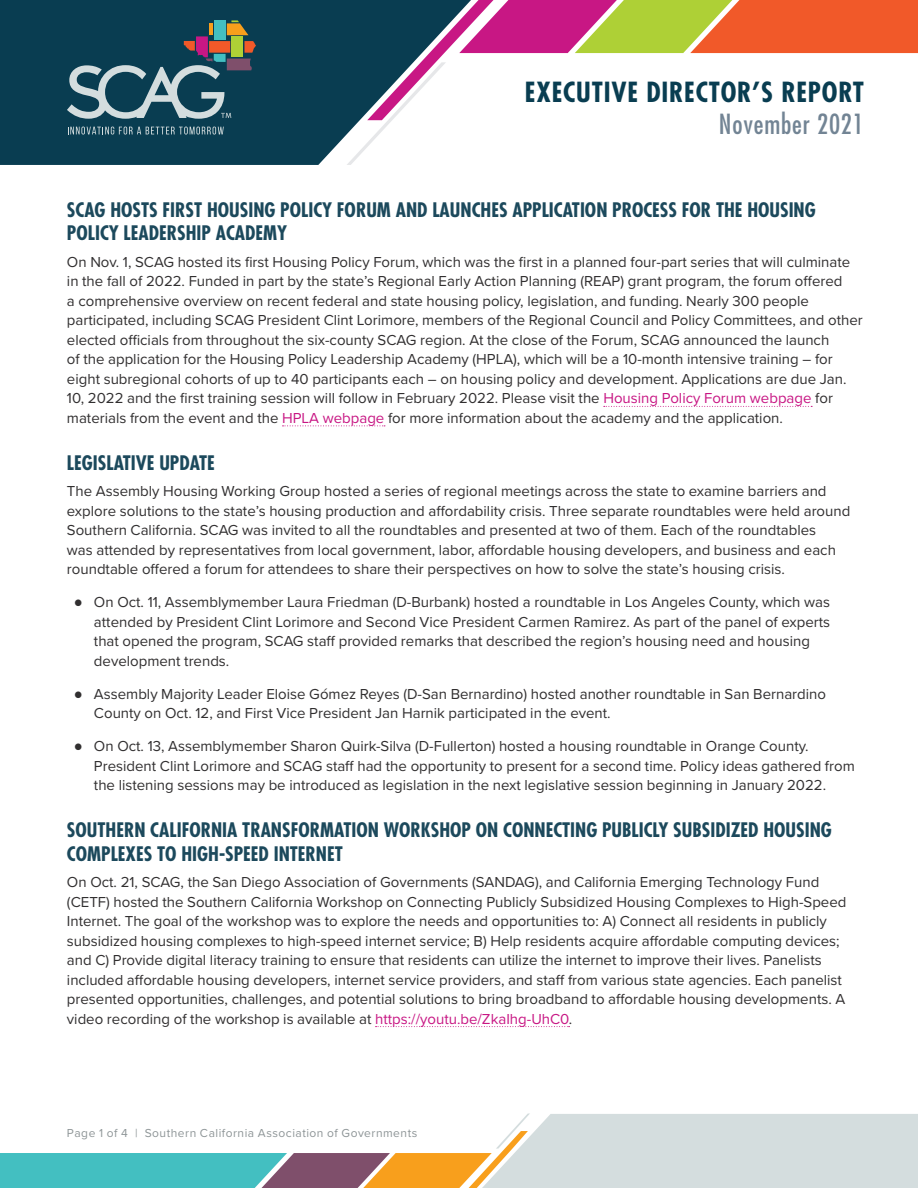
<style>
.page{position:relative;width:918px;height:1188px;background:#fff}
.page>*{position:absolute;margin:0;border:0;box-sizing:border-box;transform-origin:0 0}
.t1{font:700 condensed 27px "Futura Std";letter-spacing:.03em;color:#093d51}
.t2{font:condensed 27px "Futura Std";letter-spacing:.03em;color:#728494}
.Heading{font:700 condensed 19.5px/23.4px "Futura Std";color:#1c495c}
.Body_Text{font:15px/19.5px "Proxima Nova";color:#312f30}
.t3{font:12px "Proxima Nova";letter-spacing:.04em;color:#8e9597}
.s1{color:#c81784}
.s2{font-family:"Calibri"}
</style>
<div class="page">
<svg style="left:0;top:1113px;width:918px;height:75px"></svg>
<svg style="left:484px;top:0;width:434px;height:54px;background:#d7704e"></svg>
<svg style="left:0;top:0;width:484px;height:165px;fill:#093d51"></svg>
<svg style="left:68px;top:127px;width:156px;height:8px"></svg>
<svg style="left:67px;top:20px;width:189px;height:99px;background:#3c5e6a"></svg>
<svg style="left:604px;top:406px;width:208px;height:1px"></svg>
<svg style="left:283px;top:425px;width:102px;height:1px"></svg>
<svg style="left:376px;top:1026px;width:194px;height:1px"></svg>
<h1 class="t1" style="left:525px;top:75px;width:341px">EXECUTIVE DIRECTOR’S REPORT</h1>
<h1 class="t2" style="left:719px;top:108px;width:147px">November 2021</h1>
<p class="Heading" style="left:67px;top:198px;width:750px">SCAG HOSTS FIRST HOUSING POLICY FORUM AND LAUNCHES APPLICATION PROCESS FOR THE HOUSING<br>POLICY LEADERSHIP ACADEMY</p>
<p class="Body_Text" style="left:67px;top:251px;width:797px">On Nov. 1, SCAG hosted its first Housing Policy Forum, which was the first in a planned four-part series that will culminate in the fall of 2022. Funded in part by the state’s Regional Early Action Planning (REAP) grant program, the forum offered<br>a comprehensive overview on recent federal and state housing policy, legislation, and funding. Nearly 300 people participated, including SCAG President Clint Lorimore, members of the Regional Council and Policy Committees, and other elected officials from throughout the six-county SCAG region. At the close of the Forum, SCAG announced the launch<br>of the application for the Housing Policy Leadership Academy (HPLA), which will be a 10-month intensive training – for eight subregional cohorts of up to 40 participants each – on housing policy and development. Applications are due Jan.<br>10, 2022 and the first training session will follow in February 2022. Please visit the <span class="s1">Housing Policy Forum webpage</span> for materials from the event and the <span class="s1">HPLA webpage</span> for more information about the academy and the application.</p>
<p class="Heading" style="left:67px;top:451px;width:149px">LEGISLATIVE UPDATE</p>
<p class="Body_Text" style="left:67px;top:481px;width:785px">The Assembly Housing Working Group hosted a series of regional meetings across the state to examine barriers and explore solutions to the state’s housing production and affordability crisis. Three separate roundtables were held around Southern California. SCAG was invited to all the roundtables and presented at two of them. Each of the roundtables<br>was attended by representatives from local government, labor, affordable housing developers, and business and each roundtable offered a forum for attendees to share their perspectives on how to solve the state’s housing crisis.</p>
<p class="Body_Text" style="left:94px;top:592px;width:738px;text-indent:-20px"><span class="s2">●</span> On Oct. 11, Assemblymember Laura Friedman (D-Burbank) hosted a roundtable in Los Angeles County, which was attended by President Clint Lorimore and Second Vice President Carmen Ramirez. As part of the panel of experts that opened the program, SCAG staff provided remarks that described the region’s housing need and housing development trends.</p>
<p class="Body_Text" style="left:94px;top:683px;width:734px;text-indent:-20px"><span class="s2">●</span> Assembly Majority Leader Eloise Gómez Reyes (D-San Bernardino) hosted another roundtable in San Bernardino<br>County on Oct. 12, and First Vice President Jan Harnik participated in the event.</p>
<p class="Body_Text" style="left:94px;top:736px;width:762px;text-indent:-20px"><span class="s2">●</span> On Oct. 13, Assemblymember Sharon Quirk-Silva (D-Fullerton) hosted a housing roundtable in Orange County.<br>President Clint Lorimore and SCAG staff had the opportunity to present for a second time. Policy ideas gathered from the listening sessions may be introduced as legislation in the next legislative session beginning in January 2022.</p>
<p class="Heading" style="left:67px;top:818px;width:766px">SOUTHERN CALIFORNIA TRANSFORMATION WORKSHOP ON CONNECTING PUBLICLY SUBSIDIZED HOUSING<br>COMPLEXES TO HIGH-SPEED INTERNET</p>
<p class="Body_Text" style="left:67px;top:872px;width:781px">On Oct. 21, SCAG, the San Diego Association of Governments (SANDAG), and California Emerging Technology Fund (CETF) hosted the Southern California Workshop on Connecting Publicly Subsidized Housing Complexes to High-Speed Internet. The goal of the workshop was to explore the needs and opportunities to: A) Connect all residents in publicly subsidized housing complexes to high-speed internet service; B) Help residents acquire affordable computing devices; and C) Provide digital literacy training to ensure that residents can utilize the internet to improve their lives. Panelists included affordable housing developers, internet service providers, and staff from various state agencies. Each panelist presented opportunities, challenges, and potential solutions to bring broadband to affordable housing developments. A video recording of the workshop is available at <span class="s1">https://youtu.be/ZkaIhg-UhC0</span>.</p>
<p class="t3" style="left:67px;top:1124px;width:352px">Page 1 of 4 | Southern California Association of Governments</p>
</div>
